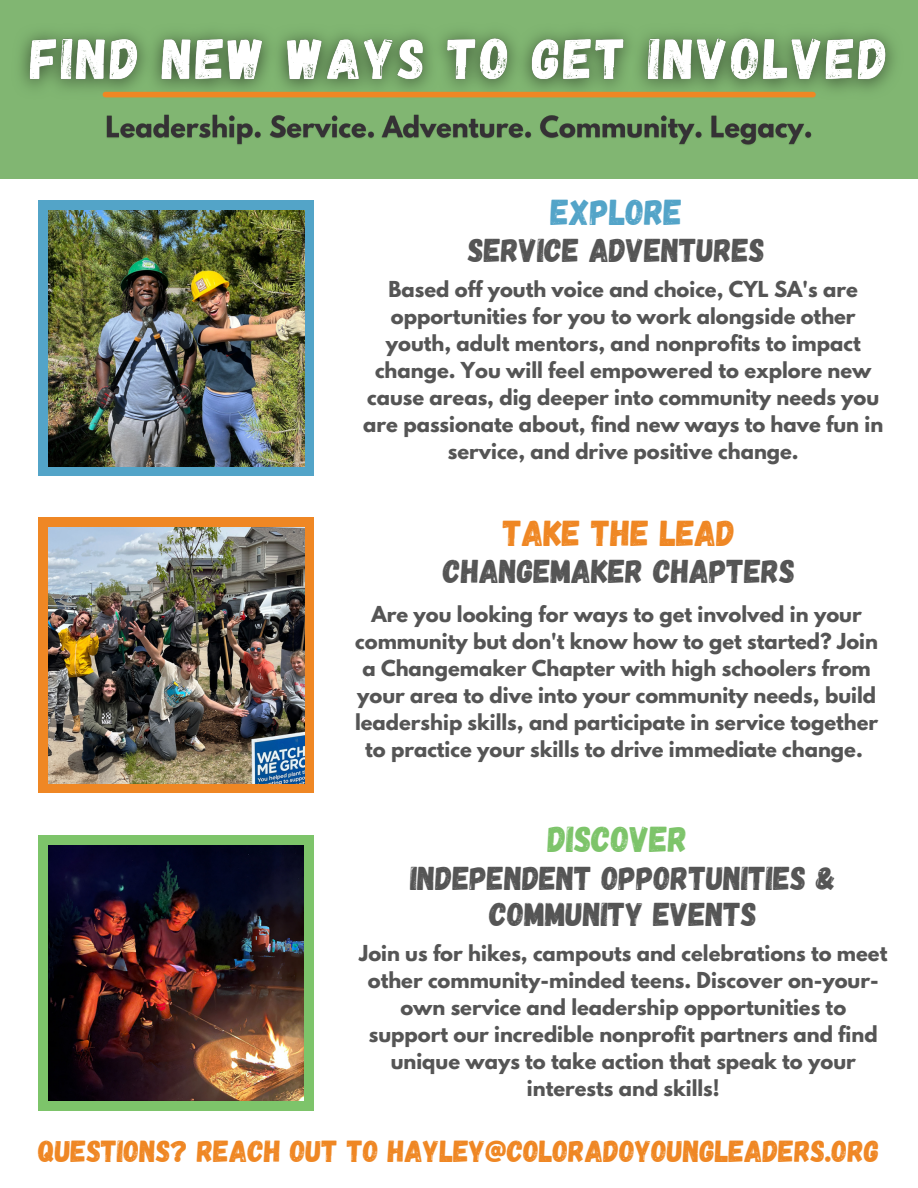
<style>
.page{position:relative;width:918px;height:1188px;background:#fff}
.page>*{position:absolute;margin:0;border:0;box-sizing:border-box;transform-origin:0 0}
.t1{font:36px "Gagalin";color:#ef8724}
.t2{font:36px "Gagalin";color:#7dc46a}
.t3{font:36px "Gagalin";color:#53a4c8}
.t4{font:33px/36px "Gagalin";color:#555;text-align:center}
.t5{font:30.45px "Gagalin";color:#ef8724}
.t6{font:700 19.5px/27px "League Spartan";color:#555;text-align:center}
</style>
<div class="page">
<div style="left:0;top:0;width:918px;height:179px;background:#81b672"></div>
<img style="left:20px;top:32px;width:874px;height:66px">
<img style="left:106px;top:114px;width:706px;height:31px">
<div style="left:105px;top:92px;width:708px;height:5px;background:#ef8724"></div>
<div style="left:39px;top:835px;width:275px;height:276px;background:#7dc46a"></div>
<div style="left:38px;top:201px;width:276px;height:275px;background:#53a4c8"></div>
<div style="left:38px;top:518px;width:276px;height:275px;background:#ef8724"></div>
<img style="left:48px;top:527px;width:256px;height:256px">
<img style="left:48px;top:845px;width:256px;height:256px">
<img style="left:48px;top:210px;width:256px;height:256px">
<p class="t3" style="left:551px;top:189px;width:133px">EXPLORE</p>
<p class="t4" style="left:468px;top:231px;width:298px">SERVICE ADVENTURES</p>
<p class="t6" style="left:363px;top:278px;width:522px">Based off youth voice and choice, CYL SA's are opportunities for you to work alongside other youth, adult mentors, and nonprofits to impact change. You will feel empowered to explore new cause areas, dig deeper into community needs you are passionate about, find new ways to have fun in service, and drive positive change.</p>
<p class="t1" style="left:503px;top:509px;width:234px">TAKE THE LEAD</p>
<p class="t4" style="left:443px;top:551px;width:354px">CHANGEMAKER CHAPTERS</p>
<p class="t6" style="left:355px;top:604px;width:525px">Are you looking for ways to get involved in your community but don't know how to get started? Join a Changemaker Chapter with high schoolers from your area to dive into your community needs, build leadership skills, and participate in service together to practice your skills to drive immediate change.</p>
<p class="t2" style="left:548px;top:816px;width:141px">DISCOVER</p>
<p class="t4" style="left:410px;top:858px;width:427px">INDEPENDENT OPPORTUNITIES &amp;<br>COMMUNITY EVENTS</p>
<p class="t6" style="left:359px;top:942px;width:530px">Join us for hikes, campouts and celebrations to meet other community-minded teens. Discover on-your&shy;own service and leadership opportunities to support our incredible nonprofit partners and find unique ways to take action that speak to your interests and skills!</p>
<p class="t5" style="left:38px;top:1131px;width:843px">QUESTIONS? REACH OUT TO HAYLEY@COLORADOYOUNGLEADERS.ORG</p>
</div>
